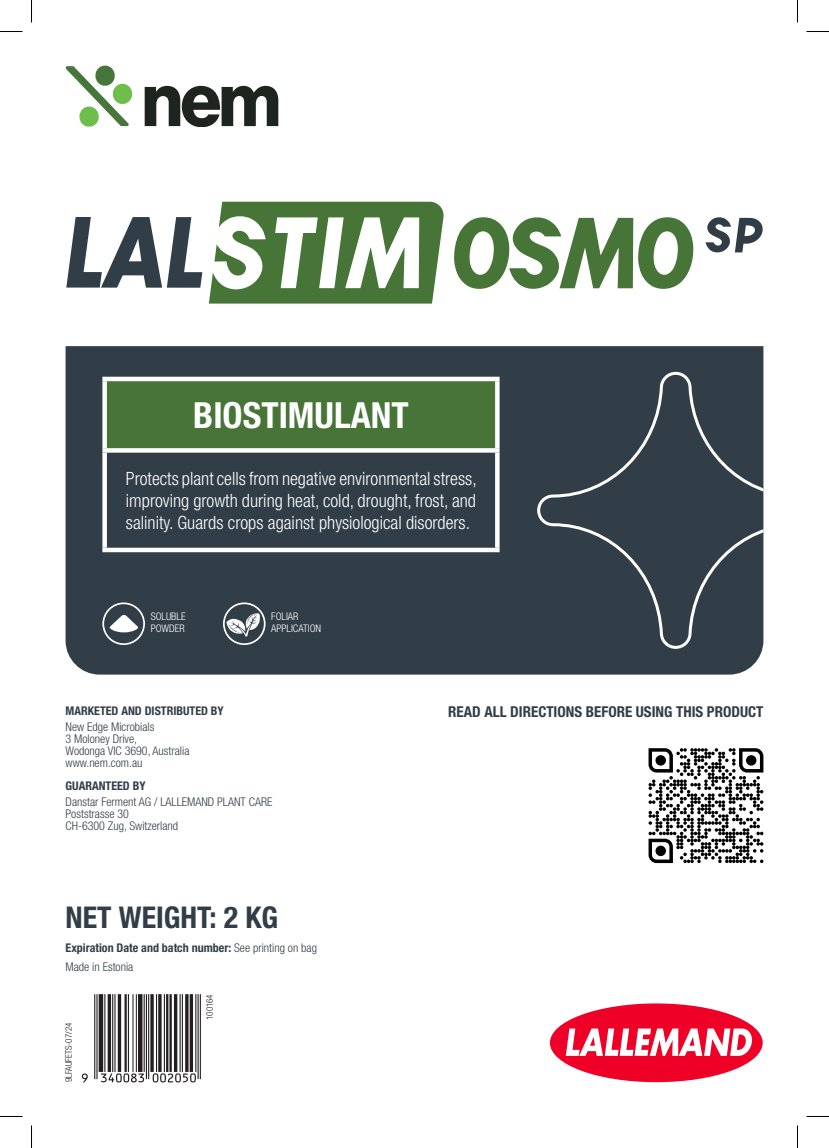
<style>
.page{position:relative;width:829px;height:1148px;background:#fff}
.page>*{position:absolute;margin:0;border:0;box-sizing:border-box;transform-origin:0 0}
.table_header{font:700 condensed 36px "Helvetica Neue LT Std";color:#fff}
.t1{font:700 condensed 30px "Helvetica Neue LT Std";color:#313e48}
.table_header-2{font:300 condensed 18.3px/21.9px "Helvetica Neue LT Std";color:#fff;text-align:justify}
.t2{font:700 condensed 15px "Helvetica Neue LT Std";color:#313e48}
.table_header-3{font:300 condensed 12px "Helvetica Neue LT Std";color:#313e48}
.table_header-4{font:700 condensed 12px "Helvetica Neue LT Std";color:#313e48}
.t3{font:300 condensed 10.5px/12.6px "Helvetica Neue LT Std";color:#fff}
.t4{font:300 condensed 9px "Helvetica Neue LT Std";color:#231f20}
.s1{font-weight:300}
</style>
<div class="page">
<div style="left:66px;top:346px;width:697px;height:328px;background:#313e48"></div>
<div style="left:535px;top:370px;width:228px;height:280px;background:#313e48"></div>
<svg style="left:66px;top:217px;width:136px;height:71px"></svg>
<svg style="left:454px;top:217px;width:239px;height:72px"></svg>
<svg style="left:705px;top:217px;width:58px;height:36px"></svg>
<svg style="left:209px;top:202px;width:235px;height:101px"></svg>
<div style="left:105px;top:379px;width:392px;height:71px;background:#477537"></div>
<div style="left:102px;top:376px;width:397px;height:5px;background:#fff"></div>
<div style="left:102px;top:381px;width:5px;height:67px;background:#fff"></div>
<svg style="left:495px;top:381px;width:4px;height:67px"></svg>
<svg style="left:102px;top:448px;width:397px;height:4px"></svg>
<div style="left:102px;top:452px;width:5px;height:95px;background:#fff"></div>
<svg style="left:495px;top:452px;width:4px;height:95px"></svg>
<div style="left:102px;top:547px;width:397px;height:5px;background:#fff"></div>
<svg style="left:102px;top:602px;width:43px;height:43px"></svg>
<svg style="left:223px;top:602px;width:42px;height:43px"></svg>
<div style="left:549px;top:1003px;width:213px;height:78px;background:#ef0027;border-radius:50%"></div>
<svg style="left:566px;top:1028px;width:186px;height:27px"></svg>
<svg style="left:66px;top:66px;width:67px;height:60px"></svg>
<svg style="left:145px;top:86px;width:133px;height:40px"></svg>
<svg style="left:82px;top:994px;width:119px;height:88px"></svg>
<svg style="left:648px;top:748px;width:115px;height:115px"></svg>
<svg style="left:0;top:31px;width:22px;height:1px"></svg>
<svg style="left:806px;top:31px;width:22px;height:1px"></svg>
<svg style="left:31px;top:0;width:1px;height:23px"></svg>
<svg style="left:31px;top:1125px;width:1px;height:22px"></svg>
<svg style="left:797px;top:0;width:1px;height:23px"></svg>
<svg style="left:797px;top:1125px;width:1px;height:22px"></svg>
<p class="table_header" style="left:193px;top:393px;width:217px">BIOSTIMULANT</p>
<p class="table_header-2" style="left:126px;top:467px;width:352px">Protects plant cells from negative environmental stress, improving growth during heat, cold, drought, frost, and salinity. Guards crops against physiological disorders.</p>
<p class="t3" style="left:151px;top:609px;width:36px">SOLUBLE</p>
<p class="t3" style="left:151px;top:622px;width:36px">POWDER</p>
<p class="table_header-4" style="left:66px;top:703px;width:160px">MARKETED AND DISTRIBUTED BY</p>
<p class="table_header-3" style="left:66px;top:720px;width:90px">New Edge Microbials</p>
<p class="table_header-3" style="left:66px;top:732px;width:73px">3 Moloney Drive,</p>
<p class="table_header-3" style="left:66px;top:744px;width:125px">Wodonga VIC 3690, Australia</p>
<p class="table_header-3" style="left:66px;top:756px;width:78px">www.nem.com.au</p>
<p class="t3" style="left:271px;top:609px;width:51px">FOLIAR<br>APPLICATION</p>
<p class="table_header-4" style="left:66px;top:778px;width:82px">GUARANTEED BY</p>
<p class="table_header-3" style="left:66px;top:794px;width:208px">Danstar Ferment AG / LALLEMAND PLANT CARE</p>
<p class="table_header-3" style="left:66px;top:806px;width:65px">Poststrasse 30</p>
<p class="table_header-3" style="left:66px;top:818px;width:114px">CH-6300 Zug, Switzerland</p>
<p class="t1" style="left:66px;top:899px;width:214px">NET WEIGHT: 2 KG</p>
<p class="table_header-4" style="left:66px;top:940px;width:253px">Expiration Date and batch number: <span class="s1">See printing on bag</span></p>
<p class="table_header-3" style="left:66px;top:959px;width:69px">Made in Estonia</p>
<p class="t4" style="left:64px;top:1082px;width:61px;rotate:-90deg">9LFAUFETS-07/24</p>
<p class="t4" style="left:204px;top:1019px;width:27px;rotate:-90deg">100164</p>
<p class="t2" style="left:448px;top:702px;width:316px">READ ALL DIRECTIONS BEFORE USING THIS PRODUCT</p>
</div>
